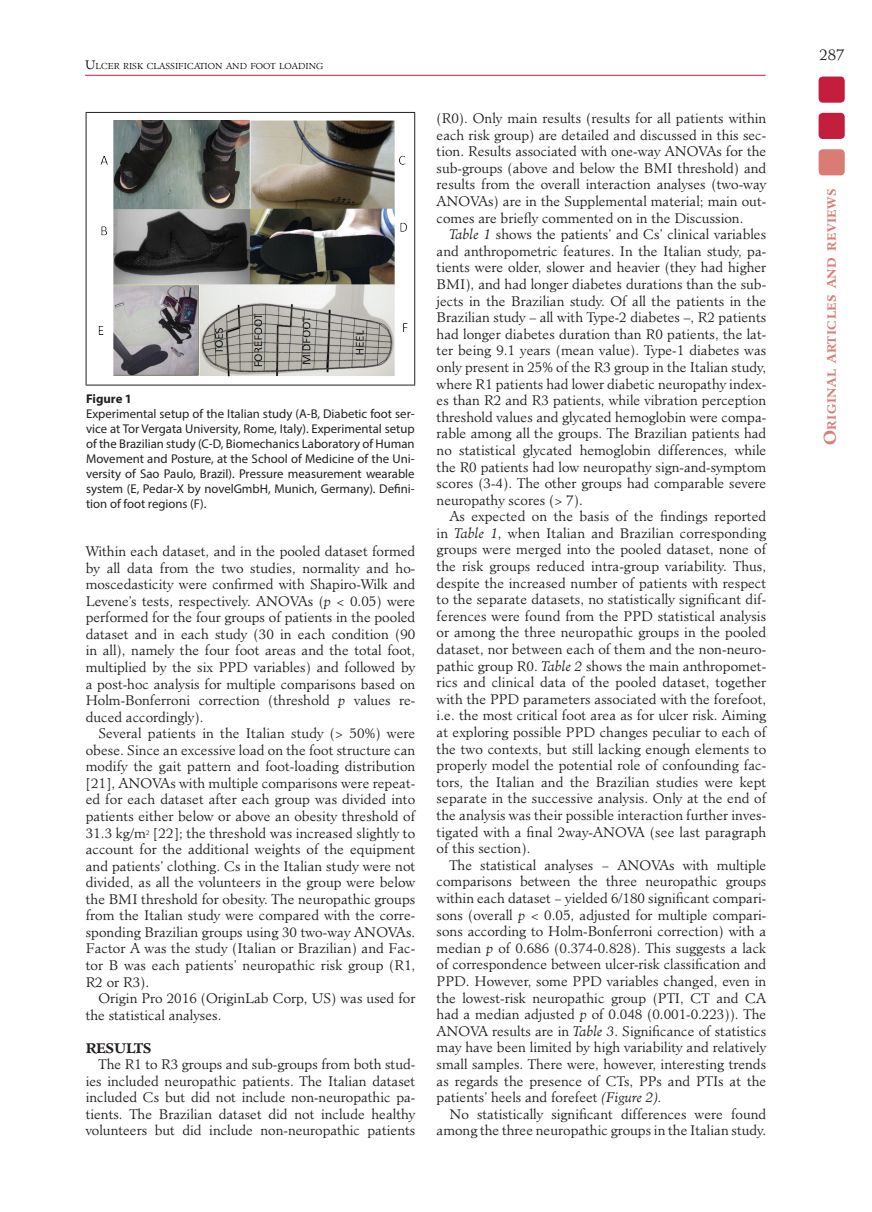
<style>
.page{position:relative;width:872px;height:1212px;background:#fff}
.page>*{position:absolute;margin:0;border:0;box-sizing:border-box;transform-origin:0 0}
.t1{font:300 15px "Minister Std";color:#231f20}
.t2{font:300 13.5px/16.6px "Minister Std";color:#231f20;text-align:justify}
.t3{font:700 13.5px "Minister Std";letter-spacing:-.02em;color:#231f20}
.t4{font:12.75px/15px "Myriad Pro";color:#231f20;text-align:justify}
.t5{font:700 12.75px "Myriad Pro";color:#231f20}
.t6{font:700 11.55px "Minister Std";letter-spacing:.045em;color:#d97c74}
.t7{font:300 8.4px "Minister Std";color:#000}
.s1{font-size:12px}
.s2{font-style:italic}
.s3{font-size:16.5px}
</style>
<div class="page">
<hr style="left:85px;top:75px;width:680px;height:1px;background:#c31f3d">
<div style="left:818px;top:77px;width:26px;height:26px;background:#c31f3d;border-radius:4px"></div>
<div style="left:818px;top:113px;width:26px;height:26px;background:#c31f3d;border-radius:4px"></div>
<div style="left:818px;top:149px;width:26px;height:26px;background:#d97c74;border-radius:4px"></div>
<hr style="left:86px;top:112px;width:329px;height:1px;background:#231f20">
<hr style="left:86px;top:113px;width:1px;height:272px;background:#231f20">
<hr style="left:414px;top:113px;width:1px;height:272px;background:#231f20">
<hr style="left:86px;top:385px;width:329px;height:1px;background:#231f20">
<img style="left:98px;top:121px;width:310px;height:256px">
<p class="t7" style="left:85px;top:61px;width:240px"><span class="s1">U</span>LCER RISK CLASSIFICATION AND FOOT LOADING</p>
<p class="t5" style="left:86px;top:390px;width:47px">Figure 1</p>
<p class="t4" style="left:86px;top:406px;width:330px">Experimental setup of the Italian study (A-B, Diabetic foot ser&shy;vice at Tor Vergata University, Rome, Italy). Experimental setup of the Brazilian study (C-D, Biomechanics Laboratory of Human Movement and Posture, at the School of Medicine of the Uni&shy;versity of Sao Paulo, Brazil). Pressure measurement wearable system (E, Pedar-X by novelGmbH, Munich, Germany). Defini&shy;tion of foot regions (F).</p>
<p class="t2" style="left:86px;top:543px;width:331px">Within each dataset, and in the pooled dataset formed by all data from the two studies, normality and ho&shy;moscedasticity were confirmed with Shapiro-Wilk and Levene’s tests, respectively. ANOVAs (<span class="s2">p</span> &lt; 0.05) were performed for the four groups of patients in the pooled dataset and in each study (30 in each condition (90 in all), namely the four foot areas and the total foot, multiplied by the six PPD variables) and followed by a post-hoc analysis for multiple comparisons based on Holm-Bonferroni correction (threshold <span class="s2">p</span> values re&shy;duced accordingly).</p>
<p class="t2" style="left:86px;top:725px;width:331px;text-indent:13px">Several patients in the Italian study (&gt; 50%) were obese. Since an excessive load on the foot structure can modify the gait pattern and foot-loading distribution [21], ANOVAs with multiple comparisons were repeat&shy;ed for each dataset after each group was divided into patients either below or above an obesity threshold of 31.3 kg/m<sup>2</sup> [22]; the threshold was increased slightly to account for the additional weights of the equipment and patients’ clothing. Cs in the Italian study were not divided, as all the volunteers in the group were below the BMI threshold for obesity. The neuropathic groups from the Italian study were compared with the corre&shy;sponding Brazilian groups using 30 two-way ANOVAs.<br>Factor A was the study (Italian or Brazilian) and Fac&shy;tor B was each patients’ neuropathic risk group (R1, R2 or R3).</p>
<p class="t2" style="left:86px;top:990px;width:331px;text-indent:13px">Origin Pro 2016 (OriginLab Corp, US) was used for the statistical analyses.</p>
<p class="t3" style="left:86px;top:1039px;width:67px">RESULTS</p>
<p class="t2" style="left:86px;top:1056px;width:331px;text-indent:13px">The R1 to R3 groups and sub-groups from both stud&shy;ies included neuropathic patients. The Italian dataset included Cs but did not include non-neuropathic pa&shy;tients. The Brazilian dataset did not include healthy volunteers but did include non-neuropathic patients</p>
<p class="t2" style="left:436px;top:110px;width:331px">(R0). Only main results (results for all patients within each risk group) are detailed and discussed in this sec&shy;tion. Results associated with one-way ANOVAs for the sub-groups (above and below the BMI threshold) and results from the overall interaction analyses (two-way ANOVAs) are in the Supplemental material; main out&shy;comes are briefly commented on in the Discussion.</p>
<p class="t2" style="left:436px;top:226px;width:331px;text-indent:13px"><span class="s2">Table 1</span> shows the patients’ and Cs’ clinical variables and anthropometric features. In the Italian study, pa&shy;tients were older, slower and heavier (they had higher BMI), and had longer diabetes durations than the sub&shy;jects in the Brazilian study. Of all the patients in the Brazilian study – all with Type-2 diabetes –, R2 patients had longer diabetes duration than R0 patients, the lat&shy;ter being 9.1 years (mean value). Type-1 diabetes was only present in 25% of the R3 group in the Italian study, where R1 patients had lower diabetic neuropathy index&shy;es than R2 and R3 patients, while vibration perception threshold values and glycated hemoglobin were compa&shy;rable among all the groups. The Brazilian patients had no statistical glycated hemoglobin differences, while the R0 patients had low neuropathy sign-and-symptom scores (3-4). The other groups had comparable severe neuropathy scores (&gt; 7).</p>
<p class="t2" style="left:436px;top:508px;width:331px;text-indent:13px">As expected on the basis of the findings reported in <span class="s2">Table 1</span>, when Italian and Brazilian corresponding groups were merged into the pooled dataset, none of the risk groups reduced intra-group variability. Thus, despite the increased number of patients with respect to the separate datasets, no statistically significant dif&shy;ferences were found from the PPD statistical analysis or among the three neuropathic groups in the pooled dataset, nor between each of them and the non-neuro&shy;pathic group R0. <span class="s2">Table 2</span> shows the main anthropomet&shy;rics and clinical data of the pooled dataset, together with the PPD parameters associated with the forefoot, i.e. the most critical foot area as for ulcer risk. Aiming at exploring possible PPD changes peculiar to each of the two contexts, but still lacking enough elements to properly model the potential role of confounding fac&shy;tors, the Italian and the Brazilian studies were kept separate in the successive analysis. Only at the end of the analysis was their possible interaction further inves&shy;tigated with a final 2way-ANOVA (see last paragraph of this section).</p>
<p class="t2" style="left:436px;top:857px;width:331px;text-indent:13px">The statistical analyses − ANOVAs with multiple comparisons between the three neuropathic groups within each dataset − yielded 6/180 significant compari&shy;sons (overall <span class="s2">p</span> &lt; 0.05, adjusted for multiple compari&shy;sons according to Holm-Bonferroni correction) with a median <span class="s2">p</span> of 0.686 (0.374-0.828). This suggests a lack of correspondence between ulcer-risk classification and PPD. However, some PPD variables changed, even in the lowest-risk neuropathic group (PTI, CT and CA had a median adjusted <span class="s2">p</span> of 0.048 (0.001-0.223)). The ANOVA results are in <span class="s2">Table 3</span>. Significance of statistics may have been limited by high variability and relatively small samples. There were, however, interesting trends as regards the presence of CTs, PPs and PTIs at the patients’ heels and forefeet <span class="s2">(Figure 2).</span></p>
<p class="t2" style="left:436px;top:1105px;width:331px;text-align:right">No statistically significant differences were found among the three neuropathic groups in the Italian study.</p>
<p class="t1" style="left:819px;top:45px;width:27px">287</p>
<p class="t6" style="left:824px;top:445px;width:258px;rotate:-90deg"><span class="s3">O</span>riginal articles and reviews</p>
</div>
